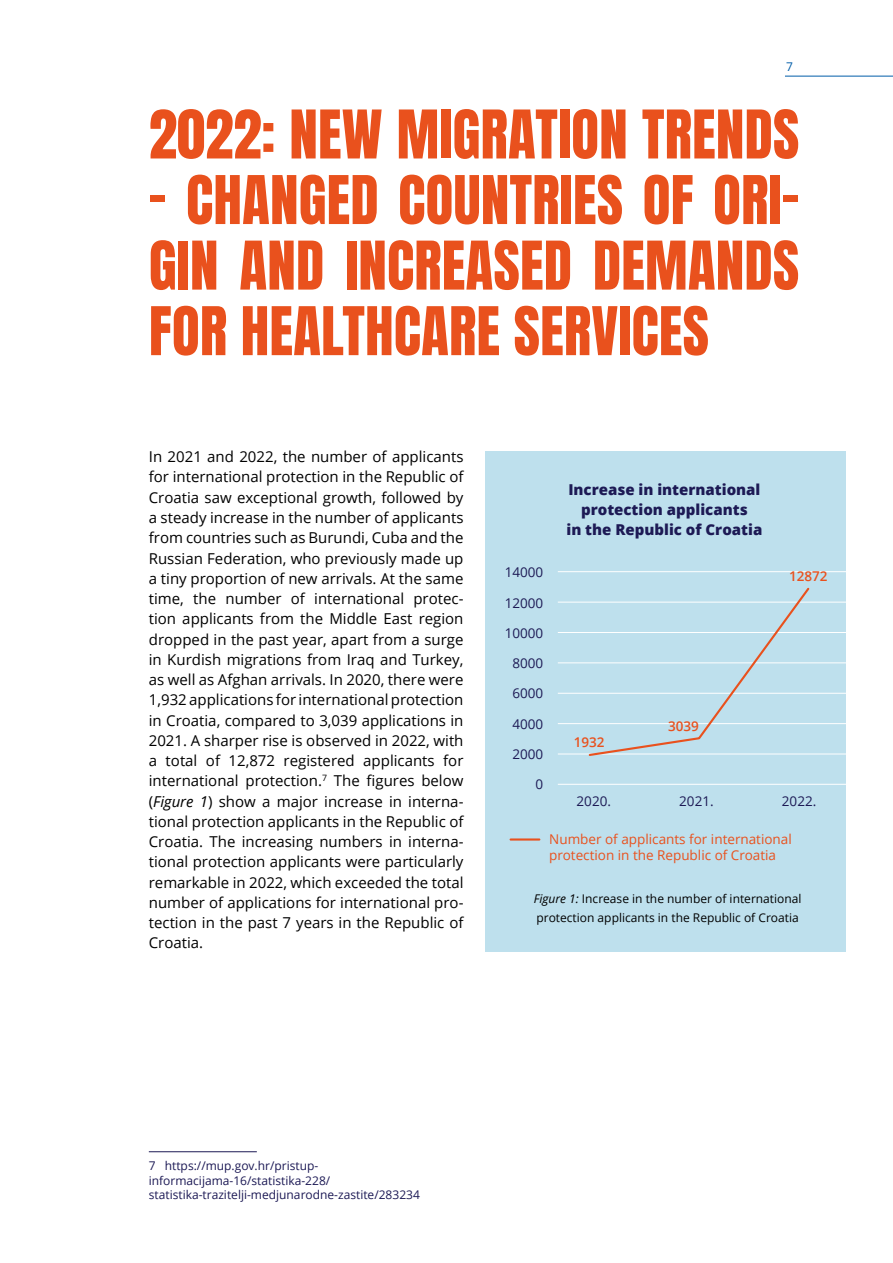
<style>
.page{position:relative;width:893px;height:1263px;background:#fff}
.page>*{position:absolute;margin:0;border:0;box-sizing:border-box;transform-origin:0 0}
.t1{font:57px/65.6px "Anton";letter-spacing:.005em;color:#e9511d;text-align:justify}
.t2{font:15px/20.2px "Open Sans";color:#000;text-align:justify}
.t3{font:800 15px/20.2px "Open Sans";color:#1d1a55;text-align:center}
.t4{font:13.5px/16.2px "Open Sans";color:#e9511d}
.t5{font:13.5px "Open Sans";color:#1d1a55}
.t6{font:600 13.5px "Open Sans";color:#e9511d}
.t7{font:12px/14.4px "Open Sans";color:#1d1a55}
.t8{font:12px/18.8px "Open Sans";color:#000}
.t9{font:12px "Open Sans";color:#005da9}
.s1{font-style:italic}
</style>
<div class="page">
<div style="left:485px;top:451px;width:360px;height:500px;background:#bee0ed"></div>
<hr style="left:558px;top:784px;width:292px;height:1px;background:#fff">
<hr style="left:558px;top:753px;width:292px;height:1px;background:#fff">
<hr style="left:558px;top:723px;width:292px;height:1px;background:#fff">
<hr style="left:558px;top:693px;width:292px;height:1px;background:#fff">
<hr style="left:558px;top:662px;width:292px;height:1px;background:#fff">
<hr style="left:558px;top:632px;width:292px;height:1px;background:#fff">
<hr style="left:558px;top:602px;width:292px;height:1px;background:#fff">
<hr style="left:558px;top:571px;width:292px;height:1px;background:#fff">
<svg style="left:587px;top:587px;width:224px;height:169px"></svg>
<hr style="left:511px;top:838px;width:28px;height:2px;background:#e9511d">
<hr style="left:785px;top:76px;width:108px;height:1px;background:#005da9">
<hr style="left:149px;top:1151px;width:108px;height:1px;background:#1d1a55">
<p class="t9" style="left:786px;top:58px;width:8px">7</p>
<h1 class="t1" style="left:149px;top:106px;width:652px">2022: NEW MIGRATION TRENDS</h1>
<h1 class="t1" style="left:149px;top:172px;width:652px">- CHANGED COUNTRIES OF ORI-GIN AND INCREASED DEMANDS FOR HEALTHCARE SERVICES</h1>
<p class="t2" style="left:149px;top:446px;width:316px">In 2021 and 2022, the number of applicants for international protection in the Republic of Croatia saw exceptional growth, followed by a steady increase in the number of applicants from countries such as Burundi, Cuba and the Russian Federation, who previously made up a tiny proportion of new arrivals. At the same time, the number of international protec&shy;tion applicants from the Middle East region dropped in the past year, apart from a surge in Kurdish migrations from Iraq and Turkey, as well as Afghan arrivals. In 2020, there were 1,932 applications for international protection in Croatia, compared to 3,039 applications in 2021. A sharper rise is observed in 2022, with a total of 12,872 registered applicants for international protection.<sup>7</sup> The figures below (<span class="s1">Figure 1</span>) show a major increase in interna&shy;tional protection applicants in the Republic of Croatia. The increasing numbers in interna&shy;tional protection applicants were particularly remarkable in 2022, which exceeded the total number of applications for international pro&shy;tection in the past 7 years in the Republic of Croatia.</p>
<p class="t5" style="left:505px;top:563px;width:40px">14000</p>
<p class="t5" style="left:505px;top:593px;width:40px">12000</p>
<p class="t5" style="left:505px;top:624px;width:40px">10000</p>
<p class="t5" style="left:512px;top:654px;width:32px">8000</p>
<p class="t5" style="left:512px;top:684px;width:32px">6000</p>
<p class="t5" style="left:512px;top:714px;width:32px">4000</p>
<p class="t5" style="left:512px;top:745px;width:32px">2000</p>
<p class="t5" style="left:536px;top:775px;width:9px">0</p>
<p class="t3" style="left:566px;top:478px;width:197px">Increase in international protection applicants<br>in the Republic of Croatia</p>
<p class="t6" style="left:574px;top:733px;width:32px">1932</p>
<p class="t6" style="left:668px;top:717px;width:32px">3039</p>
<p class="t6" style="left:789px;top:566px;width:40px">12872</p>
<p class="t5" style="left:577px;top:792px;width:36px">2020.</p>
<p class="t5" style="left:679px;top:792px;width:36px">2021.</p>
<p class="t5" style="left:782px;top:792px;width:36px">2022.</p>
<p class="t4" style="left:549px;top:830px;width:244px">Number of applicants for international protection in the Republic of Croatia</p>
<p class="t8" style="left:534px;top:889px;width:269px"><span class="s1">Figure 1:</span> Increase in the number of international protection applicants in the Republic of Croatia</p>
<p class="t7" style="left:149px;top:1158px;width:273px">7 https://mup.gov.hr/pristup&shy;informacijama-16/statistika-228/ statistika-trazitelji-medjunarodne-zastite/283234</p>
</div>
